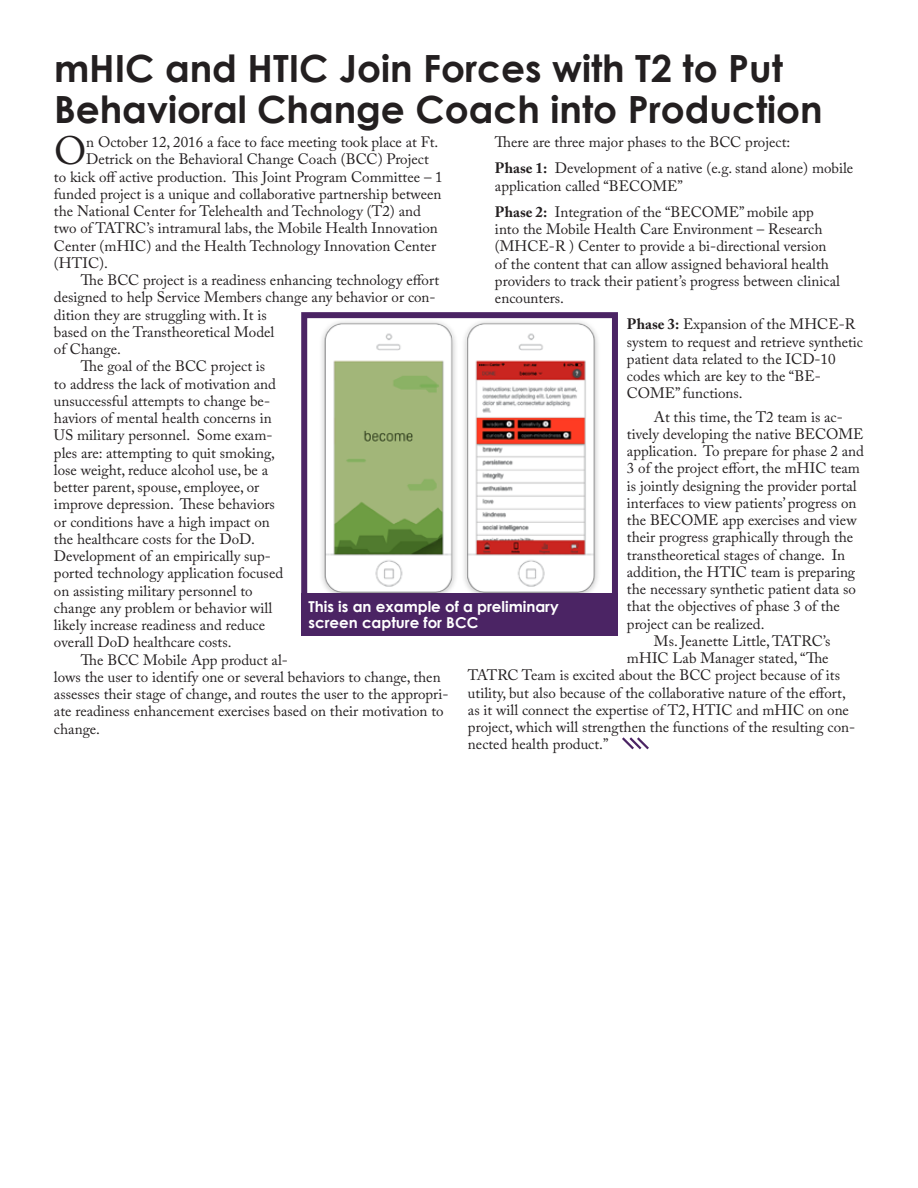
<style>
.page{position:relative;width:918px;height:1188px;background:#fff}
.page>*{position:absolute;margin:0;border:0;box-sizing:border-box;transform-origin:0 0}
.t1{font:39.3px "Adobe Caslon Pro";color:#231f20}
.t2{font:700 37.5px/40.5px "Century Gothic";color:#231f20}
.t3{font:15px/17.2px "Adobe Caslon Pro";color:#231f20}
.t4{font:700 15px/16.5px "Century Gothic";color:#fff}
.s1{font-weight:700}
</style>
<div class="page">
<svg style="left:622px;top:737px;width:27px;height:13px"></svg>
<img style="left:321px;top:321px;width:277px;height:272px">
<div style="left:301px;top:312px;width:317px;height:290px;border:6px solid #4b2464"></div>
<div style="left:301px;top:593px;width:317px;height:43px;background:#4b2464"></div>
<h2 class="t2" style="left:54px;top:47px;width:770px">mHIC and HTIC Join Forces with T2 to Put<br>Behavioral Change Coach into Production</h2>
<h1 class="t1" style="left:54px;top:128px;width:34px">O</h1>
<p class="t3" style="left:86px;top:133px;width:354px">n October 12, 2016 a face to face meeting took place at Ft.</p>
<p class="t3" style="left:495px;top:129px;width:360px;line-height:26.2px">There are three major phases to the BCC project:<br><span class="s1">Phase 1:</span> Development of a native (e.g. stand alone) mobile</p>
<p class="t3" style="left:495px;top:172px;width:320px;line-height:26.2px">application called “BECOME”<br><span class="s1">Phase 2:</span> Integration of the “BECOME” mobile app</p>
<p class="t3" style="left:495px;top:220px;width:346px">into the Mobile Health Care Environment – Research (MHCE-R ) Center to provide a bi-directional version of the content that can allow assigned behavioral health providers to track their patient’s progress between clinical encounters.</p>
<p class="t3" style="left:627px;top:316px;width:238px"><span class="s1">Phase 3:</span> Expansion of the MHCE-R system to request and retrieve synthetic patient data related to the ICD-10 codes which are key to the “BE-<br>COME” functions.</p>
<p class="t3" style="left:654px;top:408px;width:190px">At this time, the T2 team is ac-</p>
<p class="t3" style="left:627px;top:425px;width:238px">tively developing the native BECOME</p>
<p class="t3" style="left:627px;top:442px;width:239px">application. To prepare for phase 2 and</p>
<p class="t3" style="left:627px;top:460px;width:235px">3 of the project effort, the mHIC team</p>
<p class="t3" style="left:627px;top:477px;width:231px">is jointly designing the provider portal</p>
<p class="t3" style="left:627px;top:494px;width:231px">interfaces to view patients’ progress on</p>
<p class="t3" style="left:627px;top:511px;width:231px">the BECOME app exercises and view</p>
<p class="t3" style="left:627px;top:529px;width:228px">their progress graphically through the</p>
<p class="t3" style="left:627px;top:546px;width:220px">transtheoretical stages of change. In</p>
<p class="t3" style="left:627px;top:563px;width:230px">addition, the HTIC team is preparing</p>
<p class="t3" style="left:627px;top:580px;width:231px">the necessary synthetic patient data so</p>
<p class="t3" style="left:627px;top:598px;width:215px">that the objectives of phase 3 of the</p>
<p class="t3" style="left:627px;top:615px;width:139px">project can be realized.</p>
<p class="t3" style="left:654px;top:632px;width:178px">Ms. Jeanette Little, TATRC’s</p>
<p class="t3" style="left:627px;top:649px;width:203px">mHIC Lab Manager stated, “The</p>
<p class="t3" style="left:468px;top:667px;width:374px">TATRC Team is excited about the BCC project because of its</p>
<p class="t3" style="left:468px;top:684px;width:379px">utility, but also because of the collaborative nature of the effort,</p>
<p class="t3" style="left:468px;top:701px;width:383px">as it will connect the expertise of T2, HTIC and mHIC on one</p>
<p class="t3" style="left:468px;top:718px;width:389px">project, which will strengthen the functions of the resulting con-</p>
<p class="t3" style="left:468px;top:736px;width:142px">nected health product.”</p>
<p class="t3" style="left:86px;top:151px;width:344px">Detrick on the Behavioral Change Coach (BCC) Project</p>
<p class="t3" style="left:54px;top:168px;width:390px">to kick off active production. This Joint Program Committee – 1</p>
<p class="t3" style="left:54px;top:185px;width:389px">funded project is a unique and collaborative partnership between</p>
<p class="t3" style="left:54px;top:202px;width:368px">the National Center for Telehealth and Technology (T2) and</p>
<p class="t3" style="left:54px;top:220px;width:385px">two of TATRC’s intramural labs, the Mobile Health Innovation</p>
<p class="t3" style="left:54px;top:237px;width:384px">Center (mHIC) and the Health Technology Innovation Center</p>
<p class="t3" style="left:54px;top:254px;width:56px">(HTIC).</p>
<p class="t3" style="left:81px;top:271px;width:360px">The BCC project is a readiness enhancing technology effort</p>
<p class="t3" style="left:54px;top:289px;width:383px">designed to help Service Members change any behavior or con-</p>
<p class="t3" style="left:54px;top:306px;width:214px">dition they are struggling with. It is</p>
<p class="t3" style="left:54px;top:323px;width:222px">based on the Transtheoretical Model</p>
<p class="t3" style="left:54px;top:340px;width:68px">of Change.</p>
<p class="t3" style="left:81px;top:358px;width:186px">The goal of the BCC project is</p>
<p class="t3" style="left:54px;top:375px;width:224px">to address the lack of motivation and</p>
<p class="t3" style="left:54px;top:392px;width:218px">unsuccessful attempts to change be-</p>
<p class="t3" style="left:54px;top:409px;width:219px">haviors of mental health concerns in</p>
<p class="t3" style="left:54px;top:427px;width:220px">US military personnel. Some exam-</p>
<p class="t3" style="left:54px;top:444px;width:223px">ples are: attempting to quit smoking,</p>
<p class="t3" style="left:54px;top:461px;width:216px">lose weight, reduce alcohol use, be a</p>
<p class="t3" style="left:54px;top:478px;width:207px">better parent, spouse, employee, or</p>
<p class="t3" style="left:54px;top:496px;width:222px">improve depression. These behaviors</p>
<p class="t3" style="left:54px;top:513px;width:217px">or conditions have a high impact on</p>
<p class="t3" style="left:54px;top:530px;width:203px">the healthcare costs for the DoD.</p>
<p class="t3" style="left:54px;top:547px;width:218px">Development of an empirically sup-</p>
<p class="t3" style="left:54px;top:565px;width:231px">ported technology application focused</p>
<p class="t3" style="left:54px;top:582px;width:200px">on assisting military personnel to</p>
<p class="t3" style="left:54px;top:599px;width:220px">change any problem or behavior will</p>
<p class="t3" style="left:54px;top:616px;width:213px">likely increase readiness and reduce</p>
<p class="t3" style="left:54px;top:634px;width:179px">overall DoD healthcare costs.</p>
<p class="t3" style="left:81px;top:651px;width:208px">The BCC Mobile App product al-</p>
<p class="t3" style="left:54px;top:668px;width:388px">lows the user to identify one or several behaviors to change, then</p>
<p class="t3" style="left:54px;top:685px;width:396px">assesses their stage of change, and routes the user to the appropri-</p>
<p class="t3" style="left:54px;top:703px;width:391px">ate readiness enhancement exercises based on their motivation to</p>
<p class="t3" style="left:54px;top:720px;width:47px">change.</p>
<p class="t4" style="left:309px;top:598px;width:252px">This is an example of a preliminary screen capture for BCC</p>
</div>
